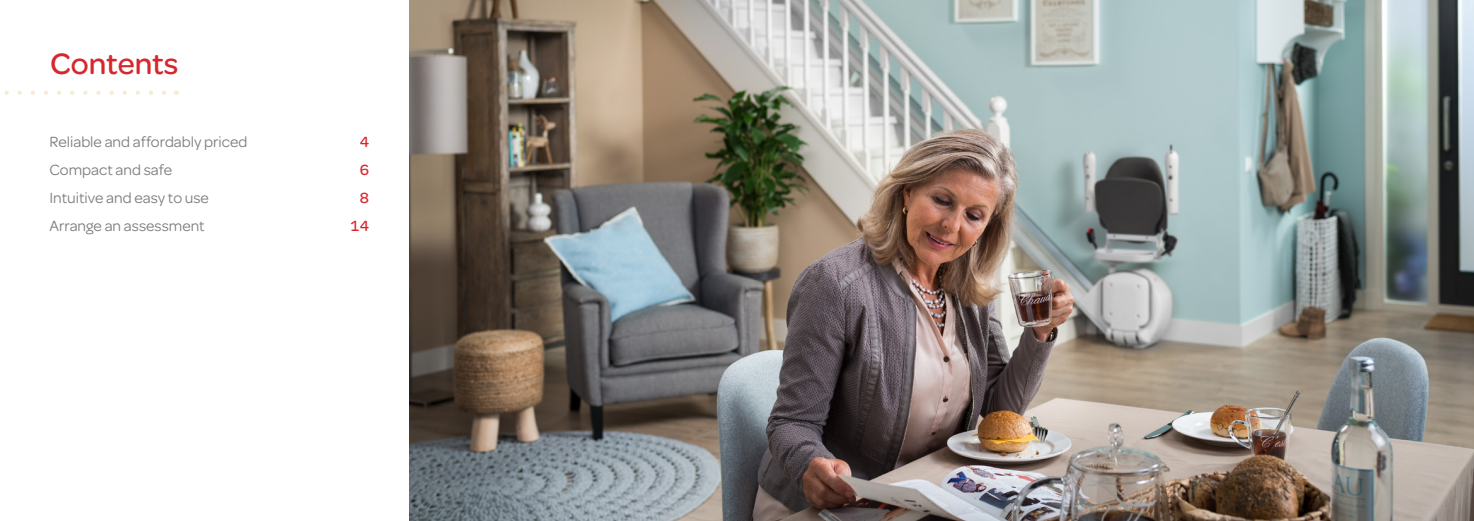
<style>
.page{position:relative;width:1474px;height:521px;background:#fff}
.page>*{position:absolute;margin:0;border:0;box-sizing:border-box;transform-origin:0 0}
.t1{font:500 31.5px "Omnes";color:#d6272c}
.t2{font:15.75px "Omnes";color:#7c7b7b}
.t3{font:500 15.75px "Omnes";color:#d6272c}
</style>
<div class="page">
<img style="left:409px;top:0;width:1064px;height:521px">
<svg style="left:4px;top:91px;width:162px;height:4px"></svg>
<h1 class="t1" style="left:50px;top:41px;width:130px">Contents</h1>
<p class="t2" style="left:49px;top:131px;width:199px">Reliable and affordably priced</p>
<p class="t3" style="left:360px;top:131px;width:11px">4</p>
<p class="t2" style="left:49px;top:159px;width:124px">Compact and safe</p>
<p class="t3" style="left:360px;top:159px;width:11px">6</p>
<p class="t2" style="left:49px;top:187px;width:161px">Intuitive and easy to use</p>
<p class="t3" style="left:360px;top:187px;width:11px">8</p>
<p class="t2" style="left:49px;top:215px;width:156px">Arrange an assessment</p>
<p class="t3" style="left:350px;top:215px;width:20px">14</p>
</div>
